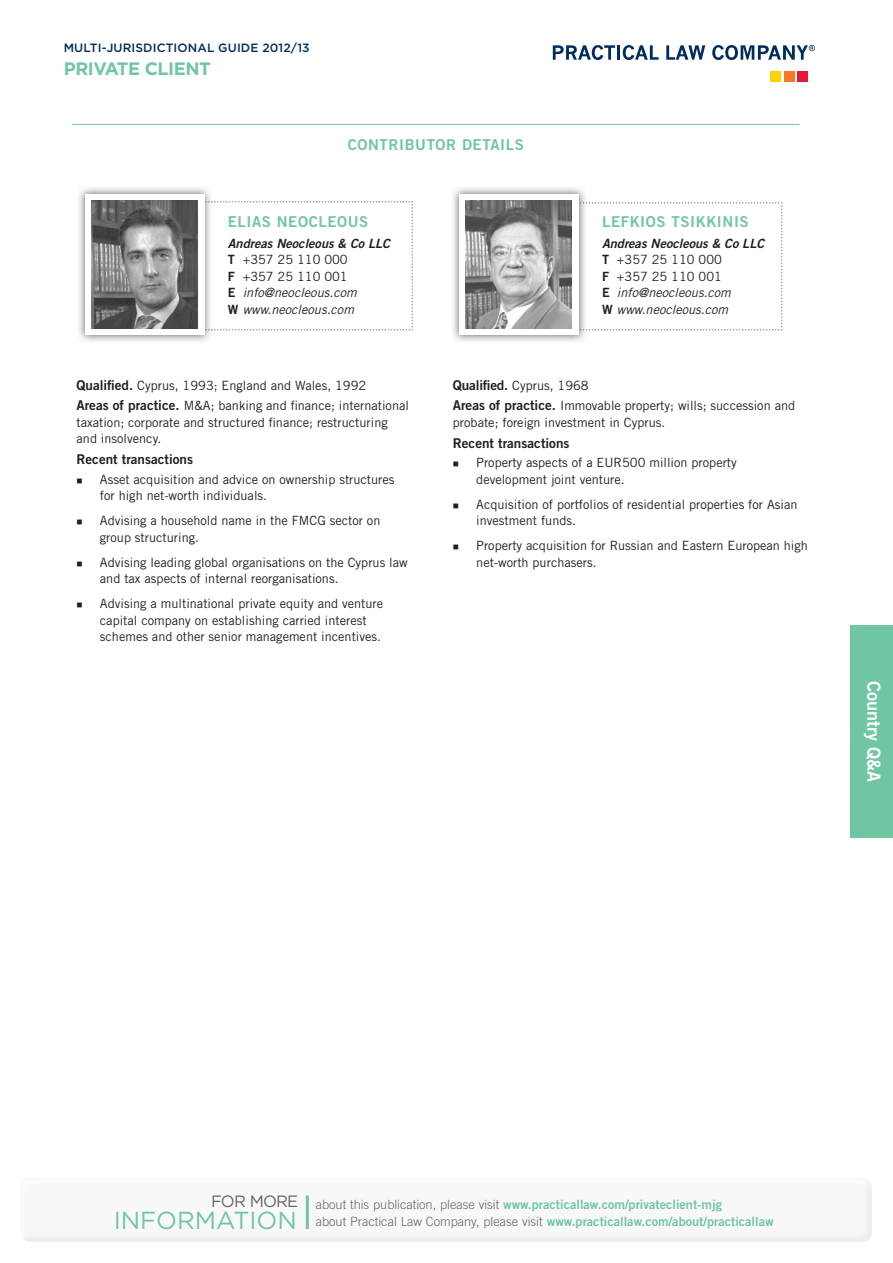
<style>
.page{position:relative;width:893px;height:1263px;background:#fff}
.page>*{position:absolute;margin:0;border:0;box-sizing:border-box;transform-origin:0 0}
.t1{font:24.6px "Gotham";color:#70c6a2}
.t2{font:700 18px "Gotham";letter-spacing:-.025em;color:#70c6a2}
.t3{font:18px "Trade Gothic Bold Two";color:#fff}
.t4{font:16.35px "Gotham";letter-spacing:-.05em;color:#636366}
.t5{font:15px "Trade Gothic Bold Two";letter-spacing:.04em;color:#70c6a2}
.t6{font:13.5px "Trade Gothic Bold Two";color:#231f20}
.t7{font:12.75px/16.5px "Trade Gothic";color:#231f20}
.t8{font:12.75px/16.5px "Trade Gothic Bold Two";color:#70c6a2}
.t9{font:italic 12.75px/16.5px "Trade Gothic";color:#231f20}
.t10{font:italic 12.75px "Trade Gothic Bold Two";color:#231f20}
.t11{font:500 12px "Gotham";letter-spacing:.01em;color:#002d5e}
.s1{font-family:"Trade Gothic Bold Two";font-style:normal}
.s2{font-style:normal}
.s3{font-family:"Trade Gothic Bold Two";font-size:13.5px}
.s4{font-family:"Trade Gothic";font-weight:300;color:#636366}
</style>
<div class="page">
<div style="left:850px;top:625px;width:43px;height:213px;background:#70c6a2"></div>
<svg style="left:553px;top:45px;width:62px;height:15px"></svg>
<hr style="left:617px;top:45px;width:3px;height:15px;background:#002d5e">
<svg style="left:623px;top:45px;width:36px;height:15px"></svg>
<svg style="left:666px;top:45px;width:39px;height:15px"></svg>
<div style="left:770px;top:71px;width:10px;height:10px;background:#fed105"></div>
<div style="left:784px;top:71px;width:10px;height:10px;background:#f47b21"></div>
<div style="left:798px;top:71px;width:10px;height:10px;background:#e51836"></div>
<svg style="left:712px;top:45px;width:103px;height:15px"></svg>
<div style="left:22px;top:1237px;width:849px;height:5px;background:#ededee"></div>
<hr style="left:306px;top:1195px;width:3px;height:34px;background:#70c6a2">
<svg style="left:587px;top:202px;width:195px;height:128px"></svg>
<img style="left:453px;top:188px;width:134px;height:154px">
<img style="left:578px;top:204px;width:6px;height:14px">
<img style="left:578px;top:202px;width:9px;height:2px">
<div style="left:459px;top:194px;width:119px;height:141px;background:#fff"></div>
<img style="left:466px;top:201px;width:106px;height:127px">
<svg style="left:212px;top:201px;width:201px;height:129px"></svg>
<img style="left:79px;top:188px;width:133px;height:154px">
<img style="left:204px;top:203px;width:6px;height:14px">
<img style="left:204px;top:201px;width:8px;height:2px">
<div style="left:85px;top:194px;width:119px;height:141px;background:#fff"></div>
<img style="left:91px;top:201px;width:107px;height:127px">
<hr style="left:72px;top:124px;width:727px;height:1px;background:#70c6a2">
<p class="t11" style="left:64px;top:40px;width:247px">MULTI-JURISDICTIONAL GUIDE 2012/13</p>
<h2 class="t2" style="left:64px;top:56px;width:149px">PRIVATE CLIENT</h2>
<p class="t5" style="left:348px;top:136px;width:178px">CONTRIBUTOR DETAILS</p>
<p class="t5" style="left:228px;top:212px;width:142px">ELIAS NEOCLEOUS</p>
<p class="t10" style="left:228px;top:235px;width:164px">Andreas Neocleous &amp; Co LLC</p>
<p class="t9" style="left:228px;top:251px;width:130px"><span class="s1">T</span> <span class="s2">+357 25 110 000<br></span><span class="s1">F</span> <span class="s2">+357 25 110 001<br></span><span class="s1">E</span> info@neocleous.com<br><span class="s1">W</span> www.neocleous.com</p>
<p class="t5" style="left:602px;top:212px;width:148px">LEFKIOS TSIKKINIS</p>
<p class="t10" style="left:602px;top:235px;width:164px">Andreas Neocleous &amp; Co LLC</p>
<p class="t9" style="left:602px;top:251px;width:130px"><span class="s1">T</span> <span class="s2">+357 25 110 000<br></span><span class="s1">F</span> <span class="s2">+357 25 110 001<br></span><span class="s1">E</span> info@neocleous.com<br><span class="s1">W</span> www.neocleous.com</p>
<p class="t7" style="left:77px;top:374px;width:334px;line-height:20.7px"><span class="s3">Qualified.</span> Cyprus, 1993; England and Wales, 1992<br><span class="s3">Areas of practice.</span> M&amp;A; banking and finance; international</p>
<p class="t7" style="left:77px;top:414px;width:313px">taxation; corporate and structured finance; restructuring and insolvency.</p>
<p class="t6" style="left:77px;top:451px;width:118px">Recent transactions</p>
<p class="t7" style="left:100px;top:471px;width:296px">Asset acquisition and advice on ownership structures for high net-worth individuals.</p>
<p class="t7" style="left:100px;top:512px;width:282px">Advising a household name in the FMCG sector on group structuring.</p>
<p class="t7" style="left:100px;top:554px;width:309px">Advising leading global organisations on the Cyprus law and tax aspects of internal reorganisations.</p>
<p class="t7" style="left:100px;top:595px;width:285px">Advising a multinational private equity and venture capital company on establishing carried interest schemes and other senior management incentives.</p>
<p class="t7" style="left:453px;top:374px;width:344px;line-height:20.7px"><span class="s3">Qualified.</span> Cyprus, 1968<br><span class="s3">Areas of practice.</span> Immovable property; wills; succession and</p>
<p class="t7" style="left:453px;top:414px;width:214px">probate; foreign investment in Cyprus.</p>
<p class="t6" style="left:453px;top:434px;width:118px">Recent transactions</p>
<p class="t7" style="left:476px;top:454px;width:262px">Property aspects of a EUR500 million property development joint venture.</p>
<p class="t7" style="left:476px;top:496px;width:323px">Acquisition of portfolios of residential properties for Asian investment funds.</p>
<p class="t7" style="left:476px;top:537px;width:333px">Property acquisition for Russian and Eastern European high net-worth purchasers.</p>
<h2 class="t3" style="left:885px;top:681px;width:102px;rotate:90deg">Country Q&amp;A</h2>
<p class="t4" style="left:211px;top:1190px;width:89px">FOR MORE</p>
<h1 class="t1" style="left:114px;top:1204px;width:185px">INFORMATION</h1>
<p class="t8" style="left:316px;top:1196px;width:459px"><span class="s4">about this publication, please visit</span> www.practicallaw.com/privateclient-mjg<br><span class="s4">about Practical Law Company, please visit</span> www.practicallaw.com/about/practicallaw</p>
</div>
